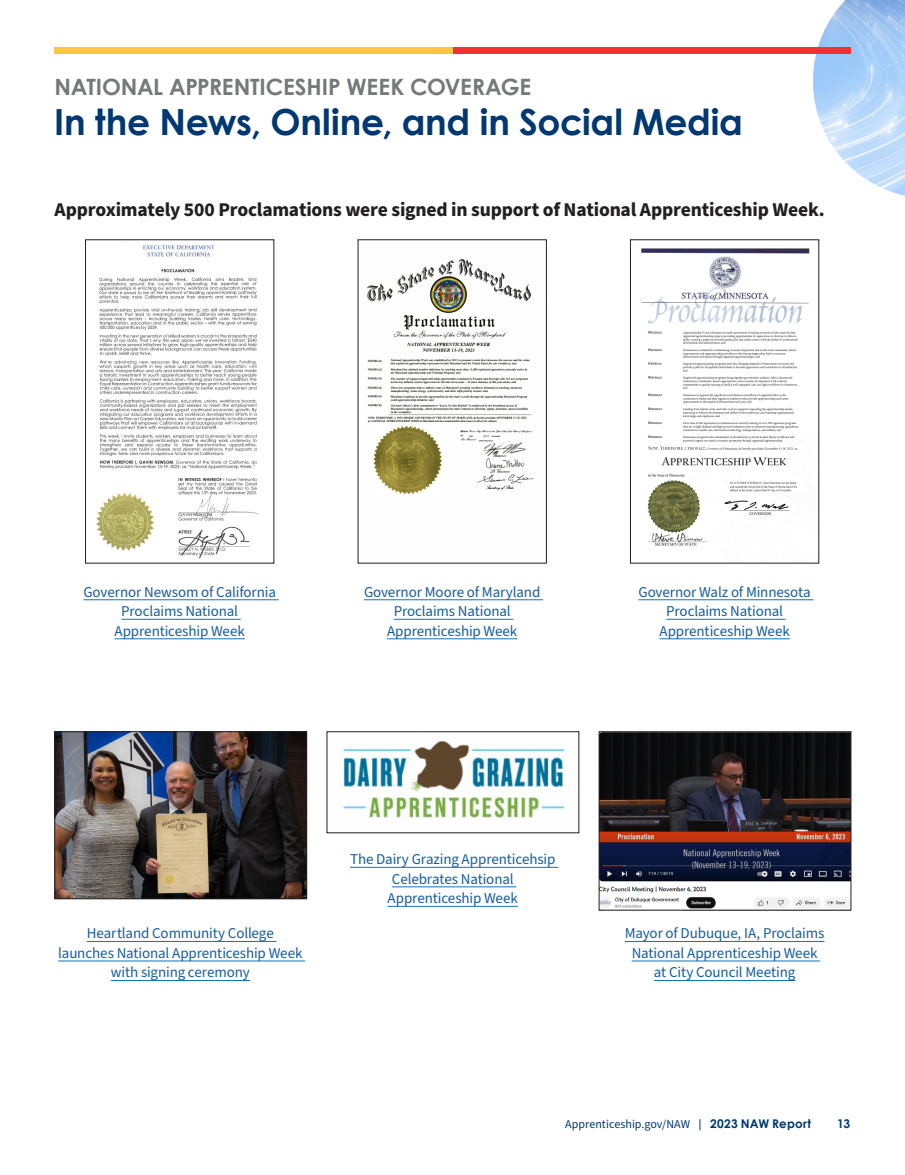
<style>
.page{position:relative;width:905px;height:1175px;background:#fff}
.page>*{position:absolute;margin:0;border:0;box-sizing:border-box;transform-origin:0 0}
.t1{font:700 36px "Century Gothic";letter-spacing:-.005em;color:#013871}
.t2{font:700 22.5px "Century Gothic";letter-spacing:-.01em;color:#76787b}
.t3{font:700 19.5px "Source Sans Pro";letter-spacing:-.01em;color:#231f20}
.Body{font:15px/19.5px "Source Sans Pro";letter-spacing:-.01em;color:#175d9e;text-align:center}
.t4{font:12px "Source Sans Pro";color:#013871}
.t5{font:700 12px "Century Gothic";color:#013871}
.s1{font-family:"Century Gothic";font-weight:700}
</style>
<div class="page">
<img style="left:813px;top:0;width:91px;height:196px">
<div style="left:451px;top:47px;width:399px;height:7px;background:#ee3433"></div>
<div style="left:54px;top:47px;width:398px;height:7px;background:#fac740"></div>
<img style="left:600px;top:733px;width:249px;height:175px">
<div style="left:598px;top:731px;width:253px;height:179px;border:1px solid #231f20"></div>
<hr style="left:83px;top:599px;width:196px;height:1px;background:#1074bc">
<hr style="left:121px;top:619px;width:120px;height:1px;background:#1074bc">
<hr style="left:114px;top:638px;width:131px;height:1px;background:#1074bc">
<img style="left:96px;top:242px;width:162px;height:317px">
<div style="left:85px;top:239px;width:189px;height:324px;border:1px solid #231f20"></div>
<img style="left:366px;top:259px;width:168px;height:236px">
<hr style="left:364px;top:599px;width:179px;height:1px;background:#1074bc">
<hr style="left:394px;top:619px;width:119px;height:1px;background:#1074bc">
<hr style="left:387px;top:638px;width:130px;height:1px;background:#1074bc">
<img style="left:56px;top:733px;width:249px;height:164px">
<div style="left:54px;top:731px;width:253px;height:168px;border:1px solid #231f20"></div>
<hr style="left:87px;top:941px;width:189px;height:1px;background:#1074bc">
<hr style="left:58px;top:960px;width:247px;height:1px;background:#1074bc">
<hr style="left:111px;top:980px;width:139px;height:1px;background:#1074bc">
<hr style="left:624px;top:941px;width:200px;height:1px;background:#1074bc">
<hr style="left:631px;top:960px;width:189px;height:1px;background:#1074bc">
<hr style="left:654px;top:980px;width:141px;height:1px;background:#1074bc">
<img style="left:343px;top:740px;width:222px;height:78px">
<div style="left:326px;top:731px;width:253px;height:102px;border:1px solid #231f20"></div>
<hr style="left:350px;top:867px;width:208px;height:1px;background:#1074bc">
<hr style="left:392px;top:886px;width:124px;height:1px;background:#1074bc">
<hr style="left:387px;top:906px;width:131px;height:1px;background:#1074bc">
<img style="left:641px;top:248px;width:169px;height:298px">
<div style="left:630px;top:239px;width:189px;height:324px;border:1px solid #231f20"></div>
<hr style="left:638px;top:599px;width:175px;height:1px;background:#1074bc">
<hr style="left:666px;top:619px;width:119px;height:1px;background:#1074bc">
<hr style="left:659px;top:638px;width:130px;height:1px;background:#1074bc">
<h1 class="t2" style="left:55px;top:69px;width:478px">NATIONAL APPRENTICESHIP WEEK COVERAGE</h1>
<p class="t1" style="left:54px;top:95px;width:690px">In the News, Online, and in Social Media</p>
<h3 class="t3" style="left:55px;top:196px;width:771px">Approximately 500 Proclamations were signed in support of National Apprenticeship Week.</h3>
<p class="Body" style="left:83px;top:582px;width:194px">Governor Newsom of California<br>Proclaims National<br>Apprenticeship Week</p>
<p class="Body" style="left:364px;top:582px;width:178px">Governor Moore of Maryland<br>Proclaims National<br>Apprenticeship Week</p>
<p class="Body" style="left:638px;top:582px;width:174px">Governor Walz of Minnesota<br>Proclaims National<br>Apprenticeship Week</p>
<p class="Body" style="left:350px;top:850px;width:207px">The Dairy Grazing Apprenticehsip<br>Celebrates National<br>Apprenticeship Week</p>
<p class="Body" style="left:58px;top:924px;width:246px">Heartland Community College launches National Apprenticeship Week with signing ceremony</p>
<p class="Body" style="left:624px;top:924px;width:201px">Mayor of Dubuque, IA, Proclaims<br>National Apprenticeship Week at City Council Meeting</p>
<p class="t4" style="left:565px;top:1116px;width:247px">Apprenticeship.gov/NAW <span class="s1">| 2023 NAW Report</span></p>
<p class="t5" style="left:837px;top:1114px;width:15px">13</p>
</div>
